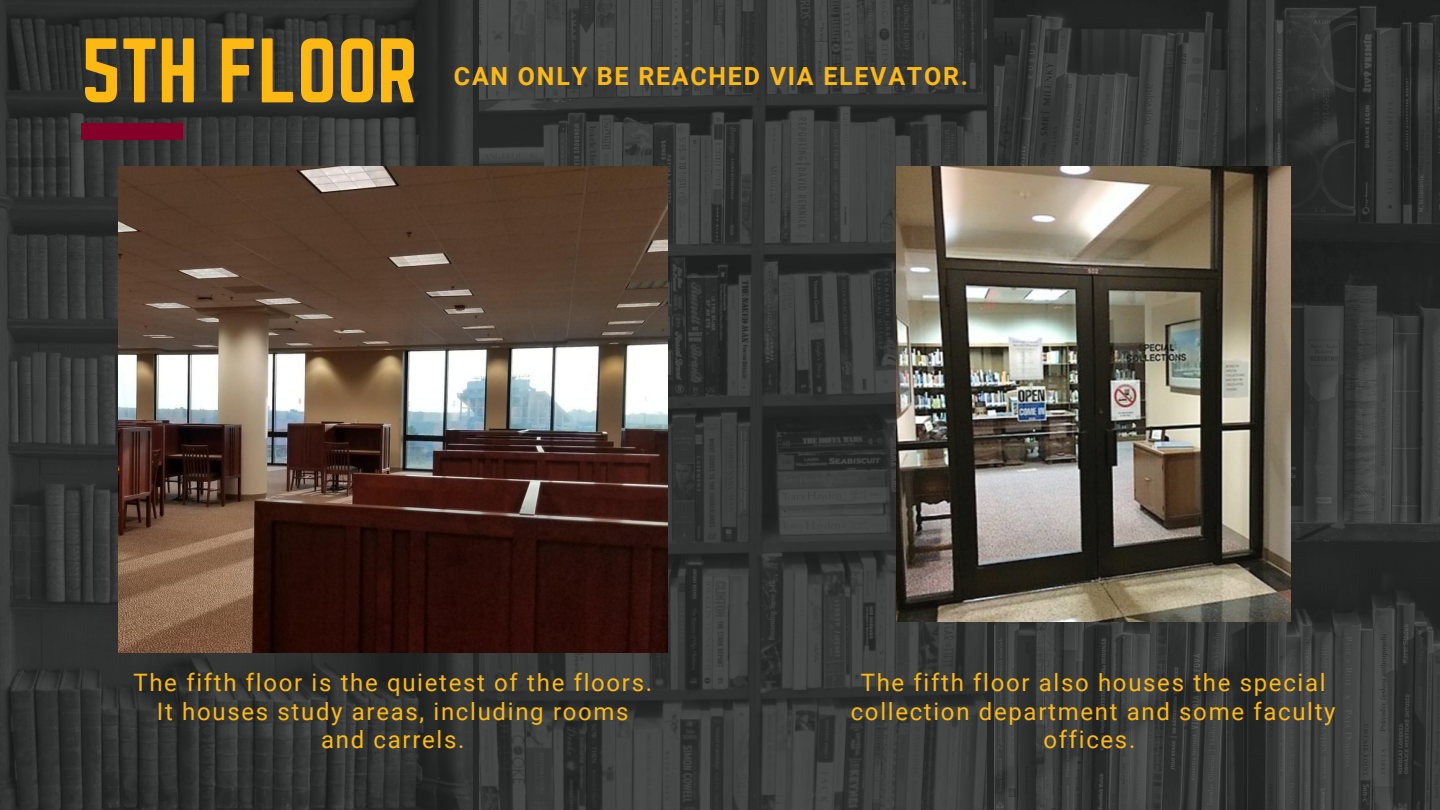
<style>
.page{position:relative;width:1440px;height:810px;background:#fff}
.page>*{position:absolute;margin:0;border:0;box-sizing:border-box;transform-origin:0 0}
.t1{font:80px "Norwester";color:#fdb913}
.t2{font:700 25px "Roboto";letter-spacing:.07em;color:#fdb913}
.t3{font:24px/28.5px "Roboto";letter-spacing:.07em;color:#fdb913;text-align:center}
</style>
<div class="page">
<img style="left:0;top:0;width:472px;height:810px">
<img style="left:480px;top:0;width:507px;height:810px">
<img style="left:994px;top:0;width:446px;height:810px">
<div style="left:81px;top:124px;width:102px;height:16px;background:#840029"></div>
<img style="left:896px;top:167px;width:395px;height:455px">
<img style="left:119px;top:167px;width:548px;height:486px">
<p class="t1" style="left:81px;top:22px;width:338px">5TH FLOOR</p>
<p class="t2" style="left:454px;top:62px;width:516px">CAN ONLY BE REACHED VIA ELEVATOR.</p>
<p class="t3" style="left:133px;top:669px;width:520px">The fifth floor is the quietest of the floors.<br>It houses study areas, including rooms and carrels.</p>
<p class="t3" style="left:851px;top:669px;width:486px">The fifth floor also houses the special collection department and some faculty offices.</p>
</div>
